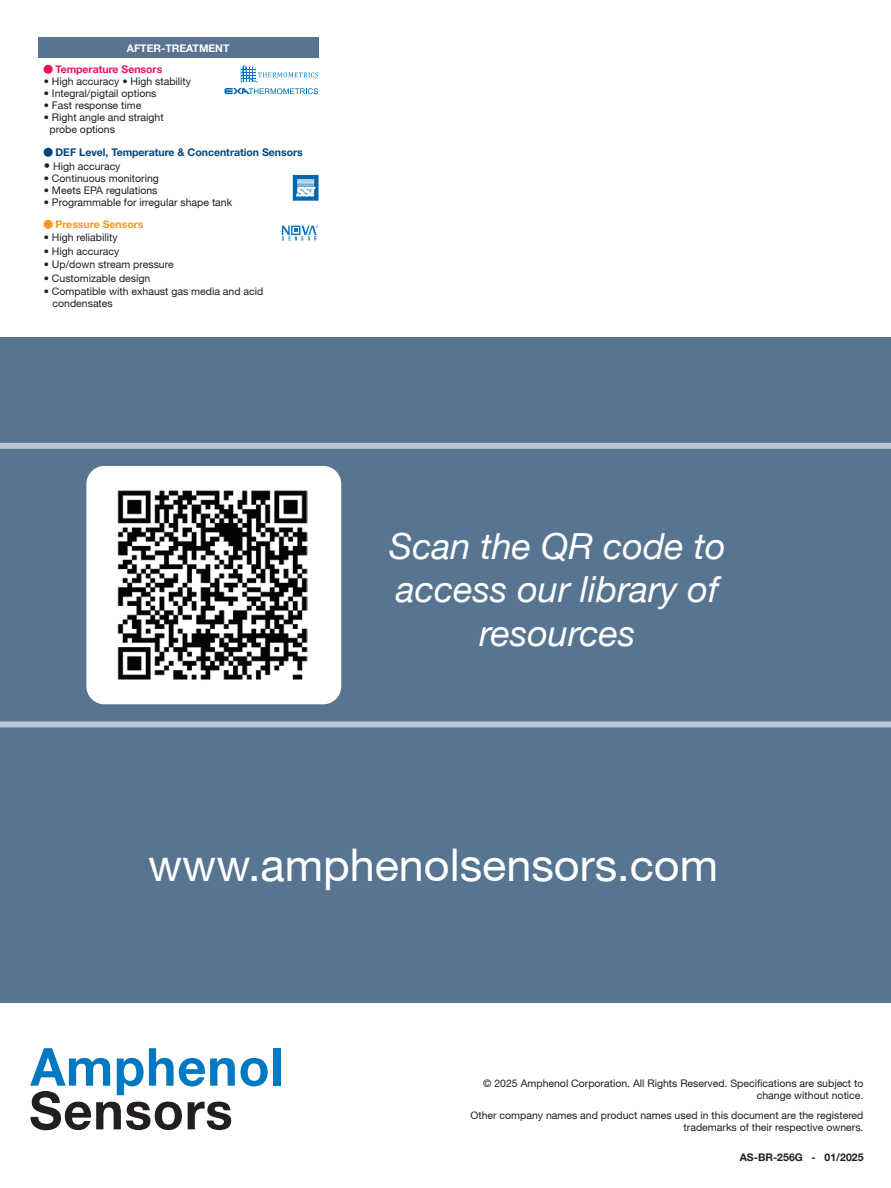
<style>
.page{position:relative;width:891px;height:1188px;background:#fff}
.page>*{position:absolute;margin:0;border:0;box-sizing:border-box;transform-origin:0 0}
.t1{font:700 52.5px "Helvetica Neue";color:#0079c2}
.t2{font:700 52.5px "Helvetica Neue";color:#231f20}
.t3{font:45px "Helvetica Neue";color:#fff}
.t4{font:italic 36px/43.2px "Helvetica Neue";color:#fff;text-align:center}
.t5{font:10.5px/12.6px "Helvetica Neue";color:#231f20;text-align:right}
.t6{font:700 10.5px "Helvetica Neue";color:#01457f}
.t7{font:700 10.5px "Helvetica Neue";color:#231f20}
.t8{font:700 10.5px "Helvetica Neue";color:#ed105b}
.t9{font:700 10.5px "Helvetica Neue";color:#fff}
.t10{font:700 10.5px "Helvetica Neue";color:#f7981d}
.s1{font-size:12.75px}
</style>
<div class="page">
<div style="left:38px;top:37px;width:281px;height:21px;background:#577491"></div>
<svg style="left:224px;top:65px;width:94px;height:29px"></svg>
<svg style="left:293px;top:175px;width:26px;height:26px"></svg>
<svg style="left:282px;top:226px;width:36px;height:15px"></svg>
<div style="left:0;top:338px;width:891px;height:665px;background:#577491"></div>
<svg style="left:0;top:443px;width:891px;height:284px"></svg>
<div style="left:86px;top:466px;width:255px;height:238px;background:#fff;border-radius:18px"></div>
<img style="left:117px;top:490px;width:191px;height:190px">
<p class="t9" style="left:127px;top:41px;width:104px">AFTER-TREATMENT</p>
<p class="t8" style="left:55px;top:63px;width:108px">Temperature Sensors</p>
<p class="t5" style="left:44px;top:75px;width:149px">• High accuracy • High stability</p>
<p class="t5" style="left:44px;top:87px;width:114px">• Integral/pigtail options</p>
<p class="t5" style="left:44px;top:99px;width:99px">• Fast response time</p>
<p class="t5" style="left:50px;top:112px;width:116px;line-height:12px;text-align:left;text-indent:-6px">• Right angle and straight probe options</p>
<p class="t6" style="left:55px;top:146px;width:249px">DEF Level, Temperature &amp; Concentration Sensors</p>
<p class="t5" style="left:44px;top:160px;width:78px"><span class="s1">•</span> High accuracy</p>
<p class="t5" style="left:44px;top:172px;width:117px">• Continuous monitoring</p>
<p class="t5" style="left:44px;top:184px;width:115px">• Meets EPA regulations</p>
<p class="t5" style="left:44px;top:196px;width:190px">• Programmable for irregular shape tank</p>
<p class="t10" style="left:55px;top:218px;width:90px">Pressure Sensors</p>
<p class="t5" style="left:44px;top:231px;width:75px">• High reliability</p>
<p class="t5" style="left:44px;top:245px;width:77px">• High accuracy</p>
<p class="t5" style="left:44px;top:258px;width:131px">• Up/down stream pressure</p>
<p class="t5" style="left:44px;top:272px;width:108px">• Customizable design</p>
<p class="t5" style="left:53px;top:285px;width:212px;line-height:12px;text-align:left;text-indent:-9px">• Compatible with exhaust gas media and acid condensates</p>
<h3 class="t4" style="left:389px;top:524px;width:338px">Scan the QR code to access our library of resources</h3>
<h2 class="t3" style="left:148px;top:838px;width:572px">www.amphenolsensors.com</h2>
<h1 class="t1" style="left:31px;top:1034px;width:255px">Amphenol</h1>
<h1 class="t2" style="left:29px;top:1078px;width:206px">Sensors</h1>
<p class="t5" style="left:483px;top:1076px;width:382px">© 2025 Amphenol Corporation. All Rights Reserved. Specifications are subject to change without notice.</p>
<p class="t5" style="left:470px;top:1108px;width:395px">Other company names and product names used in this document are the registered trademarks of their respective owners.</p>
<p class="t7" style="left:740px;top:1151px;width:125px">AS-BR-256G - 01/2025</p>
</div>
